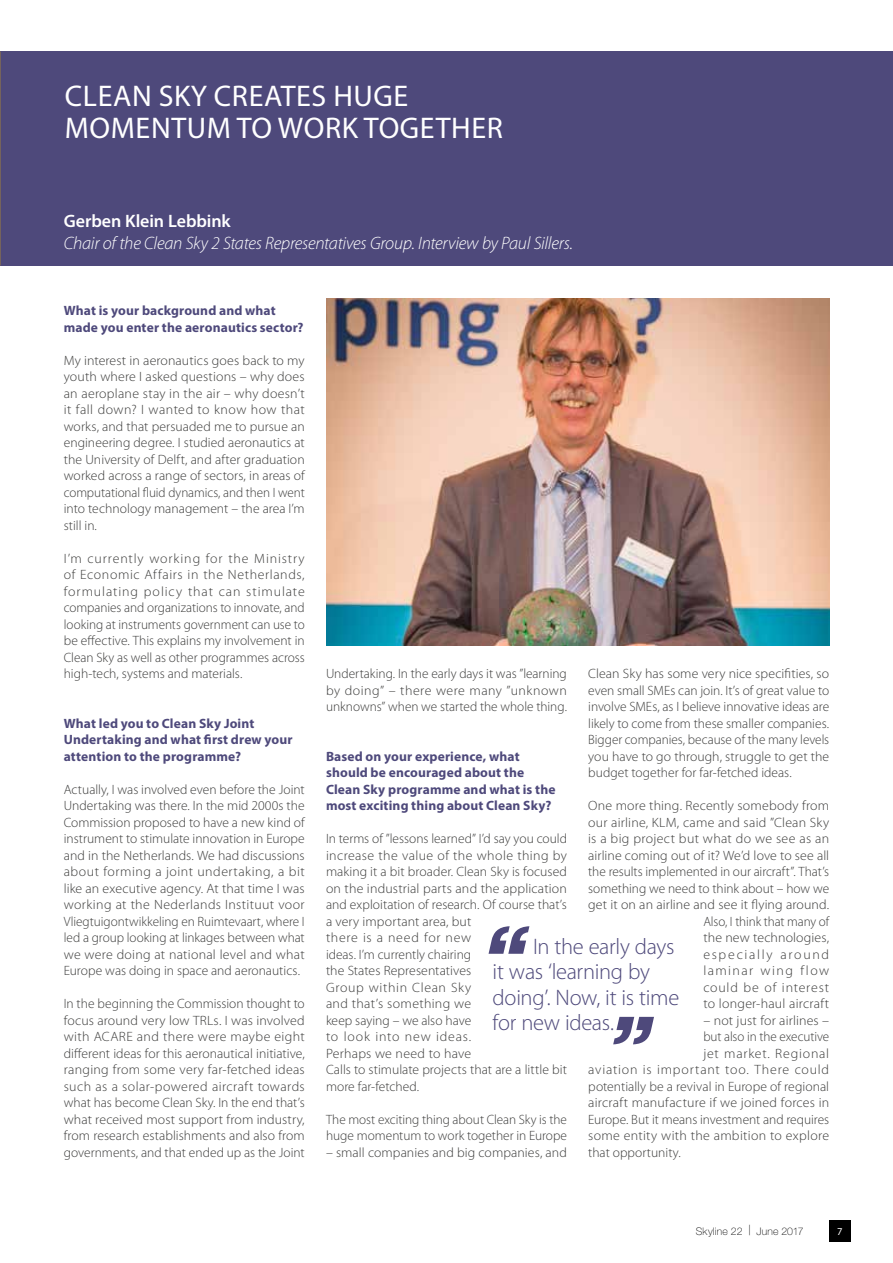
<style>
.page{position:relative;width:893px;height:1263px;background:#fff}
.page>*{position:absolute;margin:0;border:0;box-sizing:border-box;transform-origin:0 0}
.t1{font:30px/31.5px "Myriad Pro";letter-spacing:.02em;color:#fff}
.t2{font:300 22.5px/25.5px "Myriad Pro";letter-spacing:-.015em;color:#4e497b}
.t3{font:italic 300 18px "Myriad Pro";letter-spacing:-.015em;color:#fff}
.t4{font:600 18px "Myriad Pro";letter-spacing:-.005em;color:#fff}
.t5{font:300 13.5px/16.5px "Myriad Pro";letter-spacing:.005em;color:#3c3c3b;text-align:justify}
.t6{font:700 13.5px/16.5px "Myriad Pro";letter-spacing:.01em;color:#4e497b}
.t7{font:300 13.5px "Myriad Pro";letter-spacing:.055em;color:#3c3c3b}
.t8{font:300 13.5px "Myriad Pro";letter-spacing:.025em;color:#3c3c3b}
.t9{font:100 10.5px "Helvetica Neue LT Std";letter-spacing:.02em;color:#000}
.t10{font:10.5px "Myriad Pro";color:#fff}
</style>
<div class="page">
<div style="left:829px;top:1220px;width:21px;height:22px;background:#000"></div>
<div style="left:0;top:51px;width:893px;height:215px;background:#4e497b"></div>
<img style="left:326px;top:299px;width:503px;height:346px">
<svg style="left:489px;top:926px;width:40px;height:28px"></svg>
<svg style="left:613px;top:1017px;width:41px;height:27px"></svg>
<h1 class="t1" style="left:65px;top:80px;width:439px">CLEAN SKY CREATES HUGE<br>MOMENTUM TO WORK TOGETHER</h1>
<h3 class="t4" style="left:64px;top:210px;width:168px">Gerben Klein Lebbink</h3>
<h3 class="t3" style="left:64px;top:233px;width:511px">Chair of the Clean Sky 2 States Representatives Group. Interview by Paul Sillers.</h3>
<p class="t6" style="left:64px;top:302px;width:241px">What is your background and what made you enter the aeronautics sector?</p>
<p class="t5" style="left:64px;top:352px;width:242px">My interest in aeronautics goes back to my youth where I asked questions – why does an aeroplane stay in the air – why doesn’t it fall down? I wanted to know how that works, and that persuaded me to pursue an engineering degree. I studied aeronautics at the University of Delft, and after graduation worked across a range of sectors, in areas of computational fluid dynamics, and then I went into technology management – the area I’m still in.</p>
<p class="t5" style="left:64px;top:550px;width:242px">I’m currently working for the Ministry of Economic Affairs in the Netherlands, formulating policy that can stimulate companies and organizations to innovate, and looking at instruments government can use to be effective. This explains my involvement in Clean Sky as well as other programmes across high-tech, systems and materials.</p>
<p class="t6" style="left:64px;top:714px;width:230px">What led you to Clean Sky Joint<br>Undertaking and what first drew your attention to the programme?</p>
<p class="t5" style="left:64px;top:781px;width:242px">Actually, I was involved even before the Joint Undertaking was there. In the mid 2000s the Commission proposed to have a new kind of instrument to stimulate innovation in Europe and in the Netherlands. We had discussions about forming a joint undertaking, a bit like an executive agency. At that time I was working at the Nederlands Instituut voor Vliegtuigontwikkeling en Ruimtevaart, where I led a group looking at linkages between what we were doing at national level and what Europe was doing in space and aeronautics.</p>
<p class="t5" style="left:64px;top:996px;width:242px">In the beginning the Commission thought to focus around very low TRLs. I was involved with ACARE and there were maybe eight different ideas for this aeronautical initiative, ranging from some very far-fetched ideas such as a solar-powered aircraft towards what has become Clean Sky. In the end that’s what received most support from industry, from research establishments and also from governments, and that ended up as the Joint</p>
<p class="t5" style="left:588px;top:666px;width:242px">Clean Sky has some very nice specifities, so even small SMEs can join. It’s of great value to involve SMEs, as I believe innovative ideas are likely to come from these smaller companies.<br>Bigger companies, because of the many levels you have to go through, struggle to get the budget together for far-fetched ideas.</p>
<p class="t5" style="left:588px;top:798px;width:242px;text-align:right">One more thing. Recently somebody from our airline, KLM, came and said ”Clean Sky is a big project but what do we see as an airline coming out of it? We’d love to see all the results implemented in our aircraft”. That’s something we need to think about – how we get it on an airline and see it flying around.<br>Also, I think that many of<br>the new technologies,<br>especially around<br>laminar wing flow<br>could be of interest<br>to longer-haul aircraft</p>
<p class="t5" style="left:703px;top:1012px;width:127px">– not just for airlines –</p>
<p class="t5" style="left:703px;top:1029px;width:127px">but also in the executive</p>
<p class="t7" style="left:703px;top:1046px;width:127px">jet market. Regional</p>
<p class="t7" style="left:588px;top:1062px;width:242px">aviation is important too. There could</p>
<p class="t5" style="left:588px;top:1078px;width:242px">potentially be a revival in Europe of regional</p>
<p class="t5" style="left:588px;top:1095px;width:242px">aircraft manufacture if we joined forces in</p>
<p class="t5" style="left:588px;top:1111px;width:242px">Europe. But it means investment and requires</p>
<p class="t8" style="left:588px;top:1128px;width:242px">some entity with the ambition to explore</p>
<p class="t5" style="left:588px;top:1144px;width:94px">that opportunity.</p>
<p class="t5" style="left:326px;top:666px;width:242px">Undertaking. In the early days it was ”learning by doing” – there were many ”unknown unknowns” when we started the whole thing.</p>
<p class="t6" style="left:326px;top:747px;width:231px">Based on your experience, what should be encouraged about the Clean Sky programme and what is the most exciting thing about Clean Sky?</p>
<p class="t5" style="left:326px;top:831px;width:242px;text-align:left">In terms of ”lessons learned” I’d say you could increase the value of the whole thing by making it a bit broader. Clean Sky is focused on the industrial parts and the application and exploitation of research. Of course that’s a very important area, but<br>there is a need for new<br>ideas. I’m currently chairing<br>the States Representatives<br>Group within Clean Sky<br>and that’s something we<br>keep saying – we also have<br>to look into new ideas.<br>Perhaps we need to have<br>Calls to stimulate projects that are a little bit more far-fetched.</p>
<p class="t5" style="left:326px;top:1111px;width:242px">The most exciting thing about Clean Sky is the huge momentum to work together in Europe</p>
<p class="t5" style="left:326px;top:1144px;width:242px">– small companies and big companies, and</p>
<h2 class="t2" style="left:493px;top:934px;width:188px;text-indent:40px">In the early days it was ‘learning by doing’. Now, it is time for new ideas.</h2>
<p class="t9" style="left:696px;top:1225px;width:109px">Skyline 22 | June 2017</p>
<p class="t10" style="left:837px;top:1225px;width:7px">7</p>
</div>
